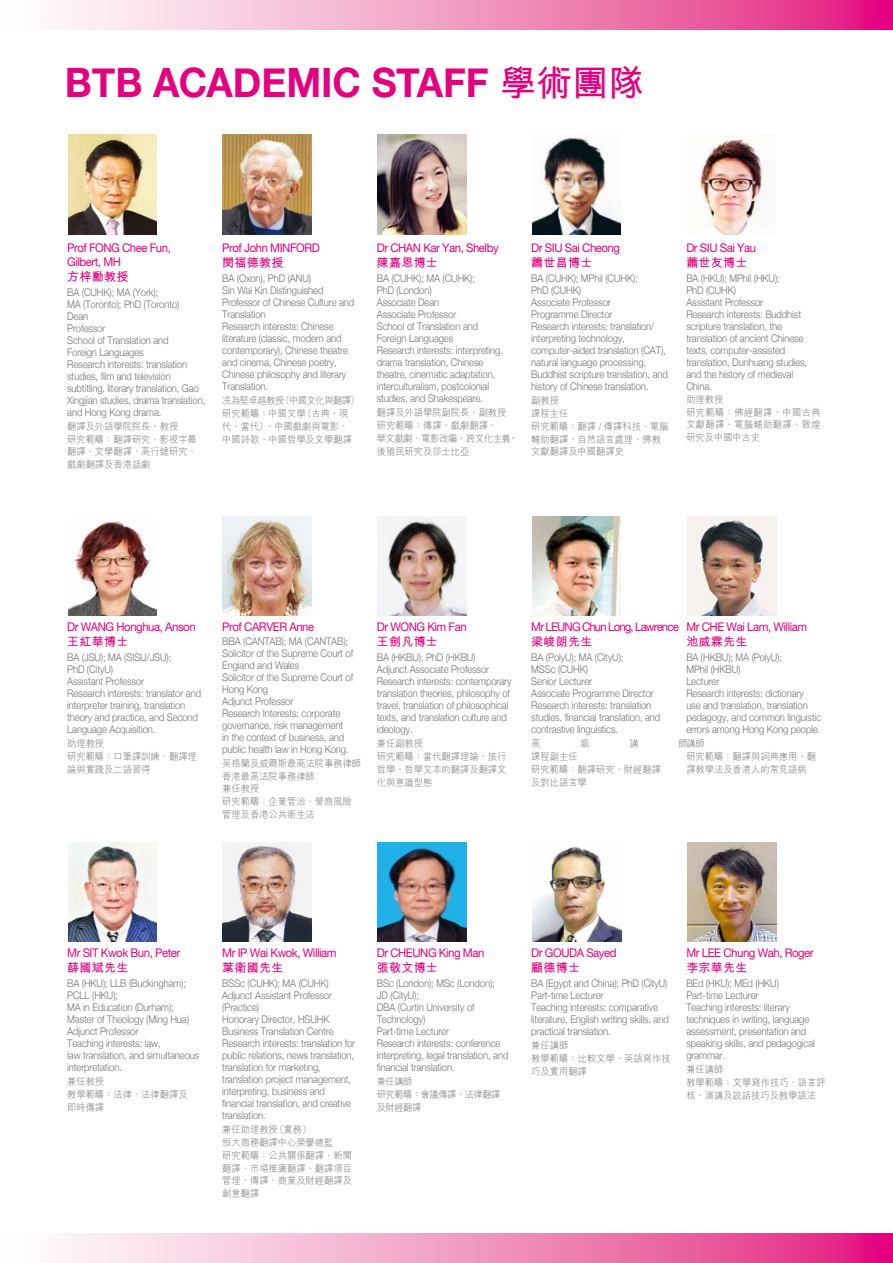
<style>
.page{position:relative;width:893px;height:1263px;background:#fff}
.page>*{position:absolute;margin:0;border:0;box-sizing:border-box;transform-origin:0 0}
.t1{font:700 40.5px "Helvetica Neue";color:#e4007f;scale:.95 1}
.t2{font:12px/13.6px "Helvetica Neue LT Std";letter-spacing:-.04em;color:#e4007f;scale:.95 1}
.t3{font:700 12px "M Hei HK";letter-spacing:.025em;color:#e4007f}
.t4{font:12px "Helvetica Neue LT Std";letter-spacing:-.075em;color:#e4007f;scale:.95 1}
.t5{font:300 10.5px/12px "Helvetica Neue";letter-spacing:-.01em;color:#727171;scale:.9 1}
.t6{font:300 9.75px/12.8px "M Hei HK";color:#727171;scale:.95 1}
.t7{font:300 9.75px/12.8px "M Hei HK";letter-spacing:.04em;color:#727171;scale:.95 1}
.t8{font:300 9.75px/12.8px "M Hei HK";letter-spacing:-.05em;color:#727171;scale:.95 1}
.s1{font-family:"M Hei HK";font-size:36px}
</style>
<div class="page">
<svg style="left:54px;top:0;width:839px;height:30px;background:#f091be"></svg>
<svg style="left:54px;top:1233px;width:839px;height:30px;background:#f091be"></svg>
<img style="left:68px;top:135px;width:89px;height:99px">
<img style="left:532px;top:137px;width:89px;height:97px">
<img style="left:223px;top:135px;width:88px;height:99px">
<img style="left:378px;top:135px;width:88px;height:99px">
<img style="left:223px;top:842px;width:88px;height:99px">
<img style="left:223px;top:516px;width:88px;height:99px">
<img style="left:68px;top:521px;width:89px;height:94px">
<img style="left:378px;top:516px;width:88px;height:99px">
<img style="left:532px;top:516px;width:89px;height:99px">
<img style="left:378px;top:842px;width:88px;height:99px">
<img style="left:68px;top:842px;width:89px;height:99px">
<img style="left:699px;top:136px;width:67px;height:98px">
<img style="left:687px;top:516px;width:89px;height:99px">
<img style="left:532px;top:846px;width:89px;height:95px">
<img style="left:687px;top:842px;width:89px;height:99px">
<h1 class="t1" style="left:65px;top:51px;width:611px">BTB ACADEMIC STAFF <span class="s1">學術團隊</span></h1>
<p class="t2" style="left:67px;top:241px;width:111px">Prof FONG Chee Fun,<br>Gilbert, MH</p>
<p class="t3" style="left:67px;top:268px;width:63px">方梓勳教授</p>
<p class="t5" style="left:67px;top:285px;width:155px">BA (CUHK); MA (York);<br>MA (Toronto); PhD (Toronto)<br>Dean<br>Professor<br>School of Translation and<br>Foreign Languages<br>Research interests: translation studies, film and television subtitling, literary translation, Gao<br>Xingjian studies, drama translation, and Hong Kong drama.</p>
<p class="t6" style="left:67px;top:420px;width:138px">翻譯及外語學院院長、教授<br>研究範疇：翻譯研究、影視字幕翻譯、文學翻譯、高行健研究、戲劇翻譯及香港話劇</p>
<p class="t2" style="left:222px;top:241px;width:104px">Prof John MINFORD</p>
<p class="t3" style="left:222px;top:254px;width:63px">閔福德教授</p>
<p class="t5" style="left:222px;top:271px;width:148px">BA (Oxon), PhD (ANU)<br>Sin Wai Kin Distinguished<br>Professor of Chinese Culture and<br>Translation<br>Research interests: Chinese literature (classic, modern and contemporary), Chinese theatre and cinema, Chinese poetry,<br>Chinese philosophy and literary<br>Translation.</p>
<p class="t6" style="left:222px;top:394px;width:146px">冼為堅卓越教授（中國文化與翻譯）研究範疇：中國文學（古典、現代、當代）、中國戲劇與電影、中國詩歌、中國哲學及文學翻譯</p>
<p class="t2" style="left:377px;top:241px;width:130px">Dr CHAN Kar Yan, Shelby</p>
<p class="t3" style="left:377px;top:254px;width:63px">陳嘉恩博士</p>
<p class="t5" style="left:377px;top:271px;width:142px">BA (CUHK); MA (CUHK);<br>PhD (London)<br>Associate Dean<br>Associate Professor<br>School of Translation and<br>Foreign Languages<br>Research interests: interpreting, drama translation, Chinese theatre, cinematic adaptation, interculturalism, postcolonial studies, and Shakespeare.</p>
<p class="t6" style="left:377px;top:406px;width:150px">翻譯及外語學院副院長、副教授<br>研究範疇：傳譯、戲劇翻譯、<br>華文戲劇、電影改編、跨文化主義、後殖民研究及莎士比亞</p>
<p class="t2" style="left:531px;top:241px;width:95px">Dr SIU Sai Cheong</p>
<p class="t3" style="left:531px;top:254px;width:63px">蕭世昌博士</p>
<p class="t5" style="left:531px;top:271px;width:153px">BA (CUHK); MPhil (CUHK);<br>PhD (CUHK)<br>Associate Professor<br>Programme Director<br>Research interests: translation/ interpreting technology, computer-aided translation (CAT), natural language processing,<br>Buddhist scripture translation, and history of Chinese translation.</p>
<p class="t6" style="left:531px;top:394px;width:146px">副教授<br>課程主任<br>研究範疇：翻譯 / 傳譯科技、電腦輔助翻譯、自然語言處理、佛教文獻翻譯及中國翻譯史</p>
<p class="t2" style="left:686px;top:241px;width:75px">Dr SIU Sai Yau</p>
<p class="t3" style="left:686px;top:254px;width:63px">蕭世友博士</p>
<p class="t5" style="left:686px;top:271px;width:136px">BA (HKU); MPhil (HKU);<br>PhD (CUHK)<br>Assistant Professor<br>Research interests: Buddhist scripture translation, the translation of ancient Chinese texts, computer-assisted translation, Dunhuang studies, and the history of medieval<br>China.</p>
<p class="t7" style="left:686px;top:392px;width:143px">助理教授<br>研究範疇：佛經翻譯、中國古典文獻翻譯、電腦輔助翻譯、敦煌研究及中國中古史</p>
<p class="t2" style="left:67px;top:620px;width:137px">Dr WANG Honghua, Anson</p>
<p class="t3" style="left:67px;top:633px;width:63px">王紅華博士</p>
<p class="t5" style="left:67px;top:651px;width:150px">BA (JSU); MA (SISU/JSU);<br>PhD (CityU)<br>Assistant Professor<br>Research interests: translator and interpreter training, translation theory and practice, and Second<br>Language Acquisition.</p>
<p class="t6" style="left:67px;top:737px;width:138px">助理教授<br>研究範疇：口筆譯訓練、翻譯理論與實踐及二語習得</p>
<p class="t2" style="left:222px;top:620px;width:98px">Prof CARVER Anne</p>
<p class="t5" style="left:222px;top:634px;width:147px">BBA (CANTAB); MA (CANTAB);<br>Solicitor of the Supreme Court of<br>England and Wales<br>Solicitor of the Supreme Court of<br>Hong Kong<br>Adjunct Professor<br>Research Interests: corporate governance, risk management<br>in the context of business, and public health law in Hong Kong.</p>
<p class="t6" style="left:222px;top:756px;width:148px">英格蘭及威爾斯最高法院事務律師香港最高法院事務律師<br>兼任教授<br>研究範疇：企業管治、營商風險管理及香港公共衛生法</p>
<p class="t2" style="left:377px;top:620px;width:96px">Dr WONG Kim Fan</p>
<p class="t3" style="left:377px;top:633px;width:63px">王劍凡博士</p>
<p class="t5" style="left:377px;top:651px;width:151px">BA (HKBU); PhD (HKBU)<br>Adjunct Associate Professor<br>Research interests: contemporary translation theories, philosophy of travel, translation of philosophical texts, and translation culture and ideology.</p>
<p class="t6" style="left:377px;top:737px;width:138px">兼任副教授<br>研究範疇：當代翻譯理論、旅行哲學、哲學文本的翻譯及翻譯文化與意識型態</p>
<p class="t4" style="left:531px;top:620px;width:157px">Mr LEUNG Chun Long, Lawrence</p>
<p class="t3" style="left:531px;top:633px;width:63px">梁峻朗先生</p>
<p class="t5" style="left:531px;top:651px;width:145px">BA (PolyU); MA (CityU);<br>MSSc (CUHK)<br>Senior Lecturer<br>Associate Programme Director<br>Research interests: translation studies, financial translation, and contrastive linguistics.</p>
<p class="t6" style="left:531px;top:737px;width:11px">高</p>
<p class="t6" style="left:580px;top:737px;width:11px">級</p>
<p class="t6" style="left:629px;top:737px;width:11px">講</p>
<p class="t6" style="left:679px;top:737px;width:11px">師</p>
<p class="t6" style="left:531px;top:750px;width:138px">課程副主任<br>研究範疇：翻譯研究、財經翻譯及對比語言學</p>
<p class="t2" style="left:686px;top:620px;width:129px">Mr CHE Wai Lam, William</p>
<p class="t3" style="left:686px;top:633px;width:63px">池威霖先生</p>
<p class="t5" style="left:686px;top:651px;width:152px">BA (HKBU); MA (PolyU);<br>MPhil (HKBU)<br>Lecturer<br>Research interests: dictionary<br>use and translation, translation pedagogy, and common linguistic errors among Hong Kong people.</p>
<p class="t6" style="left:686px;top:737px;width:138px">講師<br>研究範疇：翻譯與詞典應用、翻譯教學法及香港人的常見語病</p>
<p class="t2" style="left:67px;top:946px;width:121px">Mr SIT Kwok Bun, Peter</p>
<p class="t3" style="left:67px;top:959px;width:63px">薛國斌先生</p>
<p class="t5" style="left:67px;top:977px;width:148px">BA (HKU); LLB (Buckingham);<br>PCLL (HKU);<br>MA in Education (Durham);<br>Master of Theology (Ming Hua)<br>Adjunct Professor<br>Teaching interests: law,<br>law translation, and simultaneous interpretation.</p>
<p class="t6" style="left:67px;top:1075px;width:128px">兼任教授<br>教學範疇：法律、法律翻譯及即時傳譯</p>
<p class="t2" style="left:222px;top:946px;width:122px">Mr IP Wai Kwok, William</p>
<p class="t3" style="left:222px;top:959px;width:63px">葉衛國先生</p>
<p class="t5" style="left:222px;top:977px;width:149px">BSSc (CUHK); MA (CUHK)<br>Adjunct Assistant Professor (Practice)<br>Honorary Director, HSUHK<br>Business Translation Centre<br>Research interests: translation for public relations, news translation, translation for marketing, translation project management, interpreting, business and financial translation, and creative translation.</p>
<p class="t6" style="left:222px;top:1123px;width:138px">兼任助理教授（實務）<br>恒大商務翻譯中心榮譽總監<br>研究範疇：公共關係翻譯、新聞翻譯、市場推廣翻譯、翻譯項目管理、傳譯、商業及財經翻譯及創意翻譯</p>
<p class="t2" style="left:377px;top:946px;width:115px">Dr CHEUNG King Man</p>
<p class="t3" style="left:377px;top:959px;width:63px">張敬文博士</p>
<p class="t5" style="left:377px;top:977px;width:148px">BSc (London); MSc (London);<br>JD (CityU);<br>DBA (Curtin University of<br>Technology)<br>Part-time Lecturer<br>Research interests: conference interpreting, legal translation, and financial translation.</p>
<p class="t8" style="left:377px;top:1075px;width:132px">兼任講師<br>研究範疇：會議傳譯、法律翻譯及財經翻譯</p>
<p class="t2" style="left:531px;top:946px;width:91px">Dr GOUDA Sayed</p>
<p class="t3" style="left:531px;top:959px;width:50px">顧德博士</p>
<p class="t5" style="left:531px;top:977px;width:154px">BA (Egypt and China); PhD (CityU)<br>Part-time Lecturer<br>Teaching interests: comparative literature, English writing skills, and practical translation.</p>
<p class="t6" style="left:531px;top:1039px;width:148px">兼任講師<br>教學範疇：比較文學、英語寫作技巧及實用翻譯</p>
<p class="t2" style="left:686px;top:946px;width:136px">Mr LEE Chung Wah, Roger</p>
<p class="t3" style="left:686px;top:959px;width:63px">李宗華先生</p>
<p class="t5" style="left:686px;top:976px;width:144px">BEd (HKU); MEd (HKU)<br>Part-time Lecturer<br>Teaching interests: literary techniques in writing, language assessment, presentation and speaking skills, and pedagogical grammar.</p>
<p class="t6" style="left:686px;top:1063px;width:148px">兼任講師<br>教學範疇：文學寫作技巧、語言評核、演講及說話技巧及教學語法</p>
</div>
